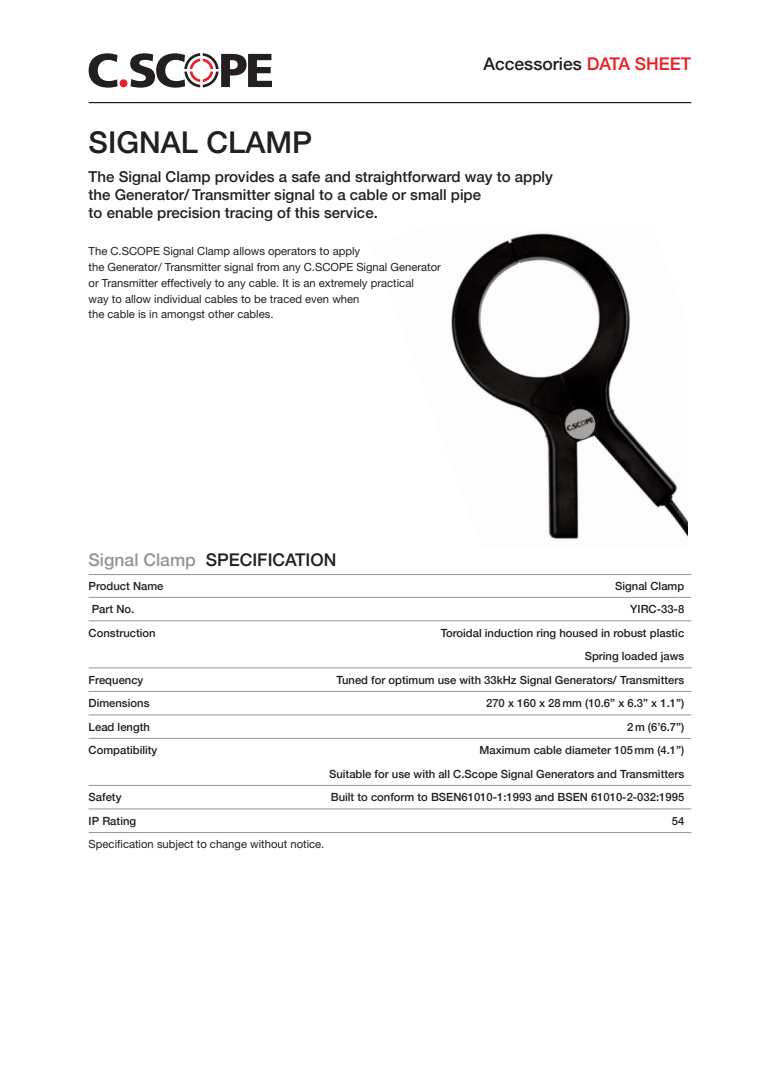
<style>
.page{position:relative;width:780px;height:1088px;background:#fff}
.page>*{position:absolute;margin:0;border:0;box-sizing:border-box;transform-origin:0 0}
.t1{font:500 30px "Helvetica Neue";color:#231f20}
.t2{font:500 17.5px "Helvetica Neue";color:#231f20}
.t3{font:500 15px/18px "Helvetica Neue";color:#231f20}
.t4{font:500 11.25px/23.5px "Helvetica Neue";color:#231f20;text-align:right}
.t5{font:11.25px/15.8px "Helvetica Neue";color:#231f20}
.s1{color:#ee1d23}
.s2{color:#939598}
</style>
<div class="page">
<img style="left:451px;top:233px;width:236px;height:307px">
<svg style="left:89px;top:53px;width:28px;height:35px"></svg>
<svg style="left:130px;top:53px;width:142px;height:35px"></svg>
<div style="left:119px;top:79px;width:8px;height:8px;background:#ee1d23;border-radius:50%"></div>
<hr style="left:89px;top:102px;width:602px;height:1px;background:#231f20">
<hr style="left:89px;top:574px;width:602px;height:1px;background:#939598">
<hr style="left:89px;top:597px;width:602px;height:1px;background:#939598">
<hr style="left:89px;top:620px;width:602px;height:1px;background:#939598">
<hr style="left:89px;top:667px;width:602px;height:1px;background:#939598">
<hr style="left:89px;top:691px;width:602px;height:1px;background:#939598">
<hr style="left:89px;top:714px;width:602px;height:1px;background:#939598">
<hr style="left:89px;top:738px;width:602px;height:1px;background:#939598">
<hr style="left:89px;top:785px;width:602px;height:1px;background:#939598">
<hr style="left:89px;top:808px;width:602px;height:1px;background:#939598">
<hr style="left:89px;top:832px;width:602px;height:1px;background:#939598">
<h2 class="t2" style="left:483px;top:53px;width:209px">Accessories <span class="s1">DATA SHEET</span></h2>
<h1 class="t1" style="left:89px;top:124px;width:225px">SIGNAL CLAMP</h1>
<h3 class="t3" style="left:89px;top:167px;width:466px">The Signal Clamp provides a safe and straightforward way to apply the Generator/ Transmitter signal to a cable or small pipe<br>to enable precision tracing of this service.</h3>
<p class="t5" style="left:89px;top:243px;width:354px">The C.SCOPE Signal Clamp allows operators to apply<br>the Generator/ Transmitter signal from any C.SCOPE Signal Generator or Transmitter effectively to any cable. It is an extremely practical<br>way to allow individual cables to be traced even when<br>the cable is in amongst other cables.</p>
<h2 class="t2" style="left:89px;top:549px;width:249px"><span class="s2">Signal Clamp</span> SPECIFICATION</h2>
<p class="t4" style="left:89px;top:574px;width:76px">Product Name</p>
<p class="t4" style="left:615px;top:574px;width:70px">Signal Clamp</p>
<p class="t4" style="left:92px;top:597px;width:44px">Part No.</p>
<p class="t4" style="left:630px;top:597px;width:55px">YIRC-33-8</p>
<p class="t4" style="left:89px;top:621px;width:69px">Construction</p>
<p class="t4" style="left:440px;top:621px;width:245px">Toroidal induction ring housed in robust plastic<br>Spring loaded jaws</p>
<p class="t4" style="left:89px;top:668px;width:56px">Frequency</p>
<p class="t4" style="left:336px;top:668px;width:349px">Tuned for optimum use with 33kHz Signal Generators/ Transmitters</p>
<p class="t4" style="left:89px;top:691px;width:62px">Dimensions</p>
<p class="t4" style="left:486px;top:691px;width:200px">270 x 160 x 28 mm (10.6” x 6.3” x 1.1”)</p>
<p class="t4" style="left:89px;top:715px;width:63px">Lead length</p>
<p class="t4" style="left:627px;top:715px;width:59px">2 m (6’6.7”)</p>
<p class="t4" style="left:89px;top:738px;width:70px">Compatibility</p>
<p class="t4" style="left:329px;top:738px;width:356px">Maximum cable diameter 105 mm (4.1”)<br>Suitable for use with all C.Scope Signal Generators and Transmitters</p>
<p class="t4" style="left:89px;top:785px;width:34px">Safety</p>
<p class="t4" style="left:331px;top:785px;width:355px">Built to conform to BSEN61010-1:1993 and BSEN 61010-2-032:1995</p>
<p class="t4" style="left:89px;top:809px;width:49px">IP Rating</p>
<p class="t4" style="left:671px;top:809px;width:14px">54</p>
<p class="t5" style="left:89px;top:836px;width:237px">Specification subject to change without notice.</p>
</div>
